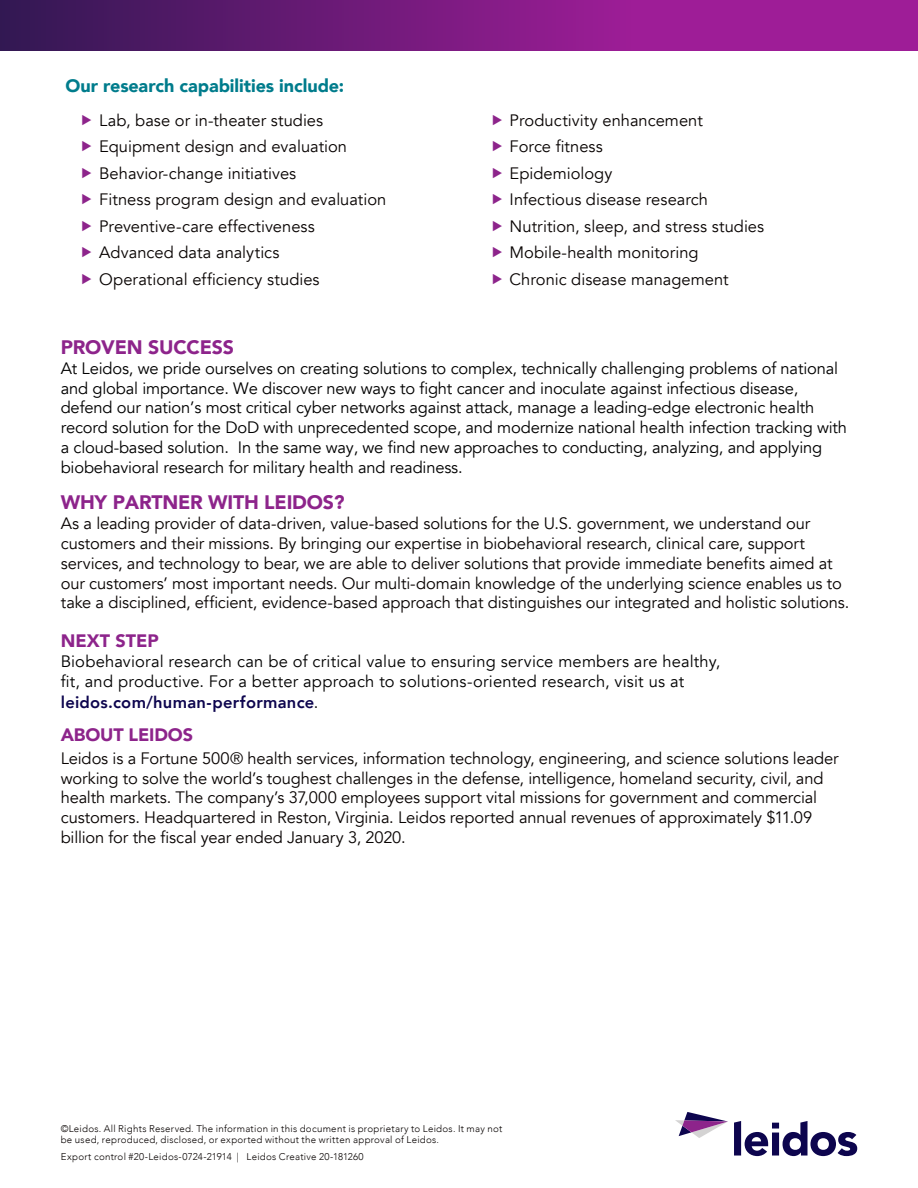
<style>
.page{position:relative;width:918px;height:1188px;background:#fff}
.page>*{position:absolute;margin:0;border:0;box-sizing:border-box;transform-origin:0 0}
.Sub-Head{font:900 19.5px "Avenir";letter-spacing:-.01em;color:#8d248b}
.Sub-Head-2{font:900 18px "Avenir";letter-spacing:-.005em;color:#007c8c}
.Sub-Head-3{font:900 18px "Avenir";letter-spacing:-.01em;color:#8d248b}
.body_bullets{font:900 18px "Avenir";color:#8d248b}
.Sub-Head-4{font:16.5px/19.8px "Avenir";letter-spacing:-.005em;color:#080302}
.Sub-Head-5{font:16.5px/19.8px "Avenir";letter-spacing:-.01em;color:#000}
.body{font:16.5px/19.8px "Avenir";letter-spacing:-.01em;color:#080302}
.body_bullets-2{font:16.5px/20.4px "Avenir";letter-spacing:.01em;color:#000}
.Disclaimer{font:300 9.75px/11.7px "Avenir";letter-spacing:.025em;color:#080302}
.s1{font-weight:800;color:#0d054e}
</style>
<div class="page">
<svg style="left:734px;top:1121px;width:123px;height:35px"></svg>
<svg style="left:675px;top:1112px;width:53px;height:26px"></svg>
<img style="left:0;top:0;width:918px;height:51px">
<p class="Sub-Head-2" style="left:65px;top:71px;width:280px">Our research capabilities include:</p>
<p class="Sub-Head-4" style="left:99px;top:110px;width:225px">Lab, base or in-theater studies</p>
<p class="Sub-Head-4" style="left:99px;top:137px;width:249px">Equipment design and evaluation</p>
<p class="Sub-Head-4" style="left:99px;top:163px;width:199px">Behavior-change initiatives</p>
<p class="Sub-Head-4" style="left:99px;top:190px;width:289px">Fitness program design and evaluation</p>
<p class="Sub-Head-4" style="left:99px;top:216px;width:217px">Preventive-care effectiveness</p>
<p class="Sub-Head-4" style="left:99px;top:243px;width:182px">Advanced data analytics</p>
<p class="Sub-Head-4" style="left:99px;top:270px;width:222px">Operational efficiency studies</p>
<p class="Sub-Head-4" style="left:510px;top:110px;width:195px">Productivity enhancement</p>
<p class="Sub-Head-4" style="left:510px;top:137px;width:95px">Force fitness</p>
<p class="Sub-Head-4" style="left:510px;top:164px;width:104px">Epidemiology</p>
<p class="Sub-Head-4" style="left:510px;top:190px;width:200px">Infectious disease research</p>
<p class="Sub-Head-4" style="left:510px;top:217px;width:256px">Nutrition, sleep, and stress studies</p>
<p class="Sub-Head-4" style="left:510px;top:243px;width:191px">Mobile-health monitoring</p>
<p class="Sub-Head-4" style="left:510px;top:270px;width:221px">Chronic disease management</p>
<p class="Sub-Head" style="left:61px;top:331px;width:175px">PROVEN SUCCESS</p>
<p class="Sub-Head-5" style="left:61px;top:359px;width:788px">At Leidos, we pride ourselves on creating solutions to complex, technically challenging problems of national and global importance. We discover new ways to fight cancer and inoculate against infectious disease, defend our nation’s most critical cyber networks against attack, manage a leading-edge electronic health record solution for the DoD with unprecedented scope, and modernize national health infection tracking with a cloud-based solution. In the same way, we find new approaches to conducting, analyzing, and applying biobehavioral research for military health and readiness.</p>
<p class="Sub-Head" style="left:61px;top:486px;width:285px">WHY PARTNER WITH LEIDOS?</p>
<p class="Sub-Head-4" style="left:61px;top:514px;width:790px">As a leading provider of data-driven, value-based solutions for the U.S. government, we understand our customers and their missions. By bringing our expertise in biobehavioral research, clinical care, support services, and technology to bear, we are able to deliver solutions that provide immediate benefits aimed at our customers’ most important needs. Our multi-domain knowledge of the underlying science enables us to take a disciplined, efficient, evidence-based approach that distinguishes our integrated and holistic solutions.</p>
<p class="body_bullets" style="left:61px;top:625px;width:100px">NEXT STEP</p>
<p class="body_bullets-2" style="left:61px;top:651px;width:661px">Biobehavioral research can be of critical value to ensuring service members are healthy, fit, and productive. For a better approach to solutions-oriented research, visit us at <span class="s1">leidos.com/human-performance</span>.</p>
<p class="Sub-Head-3" style="left:61px;top:719px;width:134px">ABOUT LEIDOS</p>
<p class="body" style="left:61px;top:749px;width:779px">Leidos is a Fortune 500® health services, information technology, engineering, and science solutions leader working to solve the world’s toughest challenges in the defense, intelligence, homeland security, civil, and health markets. The company’s 37,000 employees support vital missions for government and commercial customers. Headquartered in Reston, Virginia. Leidos reported annual revenues of approximately $11.09 billion for the fiscal year ended January 3, 2020.</p>
<p class="Disclaimer" style="left:61px;top:1122px;width:443px">©Leidos. All Rights Reserved. The information in this document is proprietary to Leidos. It may not be used, reproduced, disclosed, or exported without the written approval of Leidos.</p>
<p class="Disclaimer" style="left:61px;top:1151px;width:304px">Export control #20-Leidos-0724-21914 | Leidos Creative 20-181260</p>
</div>
